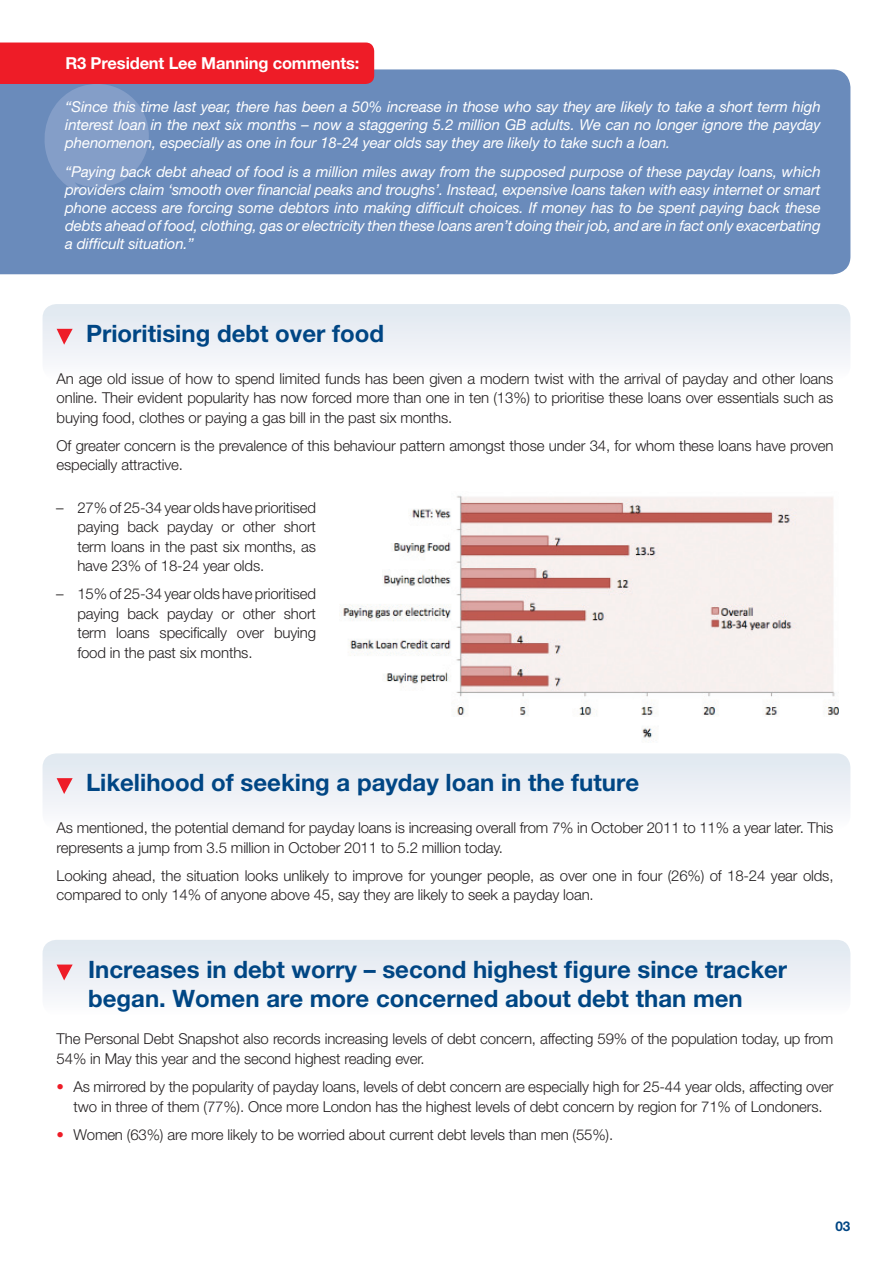
<style>
.page{position:relative;width:893px;height:1263px;background:#fff}
.page>*{position:absolute;margin:0;border:0;box-sizing:border-box;transform-origin:0 0}
.t1{font:700 24px/28.8px "Helvetica Neue";color:#004684}
.t2{font:700 16.5px "Helvetica Neue";letter-spacing:-.01em;color:#fff}
.t3{font:300 15px/19.5px "Helvetica Neue";letter-spacing:-.01em;color:#231f20}
.t4{font:italic 15px/18px "Helvetica Neue";letter-spacing:-.01em;color:#fff;text-align:justify}
.t5{font:700 13.5px "Helvetica Neue";color:#004684}
.s1{color:#ee1c27}
</style>
<div class="page">
<div style="left:43px;top:304px;width:807px;height:75px;background:linear-gradient(to bottom,#dfe7ef,#fcfbfd);border-radius:14px"></div>
<div style="left:43px;top:753px;width:807px;height:76px;background:linear-gradient(to bottom,#dfe7ef,#fcfcfd);border-radius:14px"></div>
<svg style="left:57px;top:329px;width:16px;height:16px"></svg>
<svg style="left:57px;top:778px;width:16px;height:16px"></svg>
<div style="left:0;top:69px;width:850px;height:205px;background:#6a8bbb"></div>
<svg style="left:0;top:43px;width:374px;height:153px;background:#917095"></svg>
<img style="left:343px;top:495px;width:496px;height:243px">
<div style="left:43px;top:940px;width:807px;height:75px;background:linear-gradient(to bottom,#dfe7ef,#fcfcfd);border-radius:14px"></div>
<svg style="left:57px;top:964px;width:16px;height:16px"></svg>
<p class="t2" style="left:65px;top:53px;width:295px">R3 President Lee Manning comments:</p>
<p class="t4" style="left:65px;top:97px;width:757px">“Since this time last year, there has been a 50% increase in those who say they are likely to take a short term high interest loan in the next six months – now a staggering 5.2 million GB adults. We can no longer ignore the payday phenomenon, especially as one in four 18-24 year olds say they are likely to take such a loan.</p>
<p class="t4" style="left:65px;top:162px;width:757px">“Paying back debt ahead of food is a million miles away from the supposed purpose of these payday loans, which providers claim ‘smooth over financial peaks and troughs’. Instead, expensive loans taken with easy internet or smart phone access are forcing some debtors into making difficult choices. If money has to be spent paying back these debts ahead of food, clothing, gas or electricity then these loans aren’t doing their job, and are in fact only exacerbating a difficult situation.”</p>
<h1 class="t1" style="left:86px;top:318px;width:300px">Prioritising debt over food</h1>
<p class="t3" style="left:57px;top:368px;width:778px;text-align:justify">An age old issue of how to spend limited funds has been given a modern twist with the arrival of payday and other loans online. Their evident popularity has now forced more than one in ten (13%) to prioritise these loans over essentials such as buying food, clothes or paying a gas bill in the past six months.</p>
<p class="t3" style="left:57px;top:435px;width:778px">Of greater concern is the prevalence of this behaviour pattern amongst those under 34, for whom these loans have proven especially attractive.</p>
<p class="t3" style="left:77px;top:497px;width:240px;text-align:justify;text-indent:-21px">– 27% of 25-34 year olds have prioritised paying back payday or other short term loans in the past six months, as have 23% of 18-24 year olds.</p>
<p class="t3" style="left:77px;top:584px;width:240px;text-align:justify;text-indent:-21px">– 15% of 25-34 year olds have prioritised paying back payday or other short term loans specifically over buying food in the past six months.</p>
<h1 class="t1" style="left:86px;top:768px;width:555px">Likelihood of seeking a payday loan in the future</h1>
<p class="t3" style="left:57px;top:818px;width:778px">As mentioned, the potential demand for payday loans is increasing overall from 7% in October 2011 to 11% a year later. This represents a jump from 3.5 million in October 2011 to 5.2 million today.</p>
<p class="t3" style="left:57px;top:865px;width:778px">Looking ahead, the situation looks unlikely to improve for younger people, as over one in four (26%) of 18-24 year olds, compared to only 14% of anyone above 45, say they are likely to seek a payday loan.</p>
<h1 class="t1" style="left:88px;top:954px;width:701px">Increases in debt worry – second highest figure since tracker began. Women are more concerned about debt than men</h1>
<p class="t3" style="left:57px;top:1029px;width:778px">The Personal Debt Snapshot also records increasing levels of debt concern, affecting 59% of the population today, up from<br>54% in May this year and the second highest reading ever.</p>
<p class="t3" style="left:57px;top:1076px;width:778px;text-align:center"><span class="s1">•</span> As mirrored by the popularity of payday loans, levels of debt concern are especially high for 25-44 year olds, affecting over two in three of them (77%). Once more London has the highest levels of debt concern by region for 71% of Londoners.</p>
<p class="t3" style="left:57px;top:1124px;width:558px"><span class="s1">•</span> Women (63%) are more likely to be worried about current debt levels than men (55%).</p>
<p class="t5" style="left:836px;top:1218px;width:16px">03</p>
</div>
